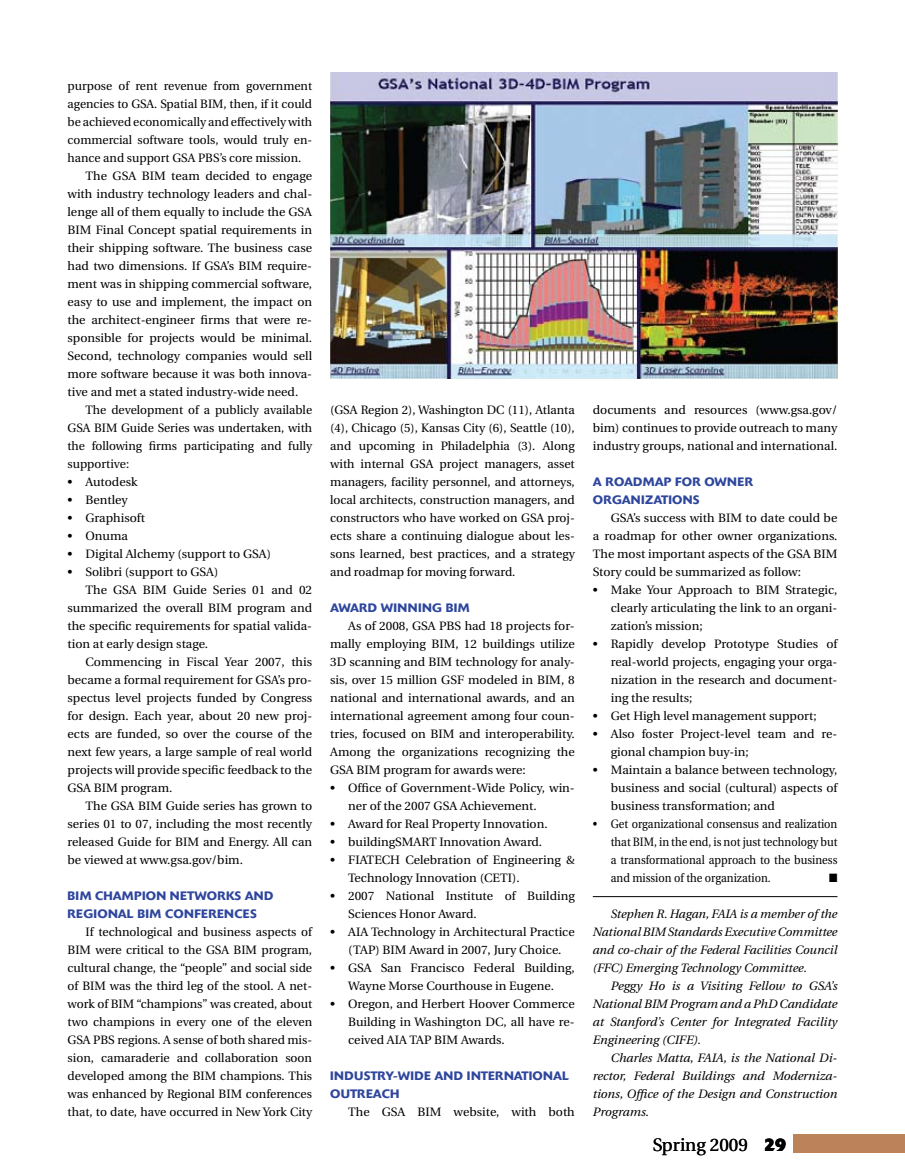
<style>
.page{position:relative;width:905px;height:1175px;background:#fff}
.page>*{position:absolute;margin:0;border:0;box-sizing:border-box;transform-origin:0 0}
.t1{font:18px "Utopia";color:#000}
.t2{font:12.15px/18px "Utopia";color:#000;text-align:justify}
.t3{font:italic 12.15px/18px "Utopia";color:#000;text-align:justify}
.t4{font:12.15px/18px "Utopia";color:#000;text-align:justify;scale:.91 1}
.t5{font:500 12.15px/18px "Delta";letter-spacing:.02em;color:#2e469d}
.t6{font:12.15px "Zapf Dingbats ITC";color:#000;scale:.91 1}
.s1{font-family:"Delta";font-weight:700}
</style>
<div class="page">
<div style="left:794px;top:1134px;width:110px;height:18px;background:#bc835b"></div>
<img style="left:330px;top:72px;width:507px;height:306px">
<hr style="left:592px;top:896px;width:245px;height:1px;background:#000">
<p class="t2" style="left:68px;top:77px;width:246px">purpose of rent revenue from government</p>
<p class="t2" style="left:68px;top:95px;width:246px">agencies to GSA. Spatial BIM, then, if it could</p>
<p class="t2" style="left:68px;top:113px;width:246px">be achieved economically and effectively with</p>
<p class="t2" style="left:68px;top:131px;width:246px">commercial software tools, would truly en-</p>
<p class="t2" style="left:68px;top:149px;width:235px">hance and support GSA PBS’s core mission.</p>
<p class="t2" style="left:86px;top:167px;width:228px">The GSA BIM team decided to engage</p>
<p class="t2" style="left:68px;top:185px;width:246px">with industry technology leaders and chal-</p>
<p class="t2" style="left:68px;top:203px;width:246px">lenge all of them equally to include the GSA</p>
<p class="t2" style="left:68px;top:221px;width:246px">BIM Final Concept spatial requirements in</p>
<p class="t2" style="left:68px;top:239px;width:246px">their shipping software. The business case</p>
<p class="t2" style="left:68px;top:257px;width:246px">had two dimensions. If GSA’s BIM require-</p>
<p class="t2" style="left:68px;top:275px;width:246px">ment was in shipping commercial software,</p>
<p class="t2" style="left:68px;top:293px;width:246px">easy to use and implement, the impact on</p>
<p class="t2" style="left:68px;top:311px;width:246px">the architect-engineer firms that were re-</p>
<p class="t2" style="left:68px;top:329px;width:246px">sponsible for projects would be minimal.</p>
<p class="t2" style="left:68px;top:347px;width:246px">Second, technology companies would sell</p>
<p class="t2" style="left:68px;top:365px;width:246px">more software because it was both innova-</p>
<p class="t2" style="left:68px;top:383px;width:232px">tive and met a stated industry-wide need.</p>
<p class="t2" style="left:86px;top:401px;width:228px">The development of a publicly available</p>
<p class="t2" style="left:67px;top:419px;width:246px">GSA BIM Guide Series was undertaken, with</p>
<p class="t2" style="left:67px;top:437px;width:246px">the following firms participating and fully</p>
<p class="t2" style="left:67px;top:455px;width:63px">supportive:</p>
<p class="t2" style="left:68px;top:473px;width:72px">• Autodesk</p>
<p class="t2" style="left:68px;top:491px;width:62px">• Bentley</p>
<p class="t2" style="left:68px;top:509px;width:79px">• Graphisoft</p>
<p class="t2" style="left:68px;top:527px;width:62px">• Onuma</p>
<p class="t2" style="left:68px;top:545px;width:205px">• Digital Alchemy (support to GSA)</p>
<p class="t2" style="left:68px;top:563px;width:152px">• Solibri (support to GSA)</p>
<p class="t2" style="left:86px;top:581px;width:228px">The GSA BIM Guide Series 01 and 02</p>
<p class="t2" style="left:68px;top:599px;width:246px">summarized the overall BIM program and</p>
<p class="t2" style="left:68px;top:617px;width:246px">the specific requirements for spatial valida-</p>
<p class="t2" style="left:68px;top:635px;width:142px">tion at early design stage.</p>
<p class="t2" style="left:86px;top:653px;width:228px">Commencing in Fiscal Year 2007, this</p>
<p class="t2" style="left:68px;top:671px;width:246px">became a formal requirement for GSA’s pro-</p>
<p class="t2" style="left:68px;top:689px;width:246px">spectus level projects funded by Congress</p>
<p class="t2" style="left:68px;top:707px;width:246px">for design. Each year, about 20 new proj-</p>
<p class="t2" style="left:68px;top:725px;width:246px">ects are funded, so over the course of the</p>
<p class="t2" style="left:68px;top:743px;width:246px">next few years, a large sample of real world</p>
<p class="t2" style="left:68px;top:761px;width:246px">projects will provide specific feedback to the</p>
<p class="t2" style="left:68px;top:779px;width:106px">GSA BIM program.</p>
<p class="t2" style="left:86px;top:797px;width:228px">The GSA BIM Guide series has grown to</p>
<p class="t2" style="left:68px;top:815px;width:246px">series 01 to 07, including the most recently</p>
<p class="t2" style="left:68px;top:833px;width:246px">released Guide for BIM and Energy. All can</p>
<p class="t2" style="left:68px;top:851px;width:177px">be viewed at www.gsa.gov/bim.</p>
<p class="t5" style="left:68px;top:887px;width:205px">BIM CHAM PION NETWORKS AND<br>REGIONAL BIM CONFERENCES</p>
<p class="t2" style="left:68px;top:923px;width:246px;text-indent:18px">If technological and business aspects of BIM were critical to the GSA BIM program, cultural change, the “people” and social side of BIM was the third leg of the stool. A net&shy;work of BIM “champions” was created, about two champions in every one of the eleven GSA PBS regions. A sense of both shared mis&shy;sion, camaraderie and collaboration soon developed among the BIM champions. This was enhanced by Regional BIM conferences that, to date, have occurred in New York City</p>
<p class="t2" style="left:330px;top:401px;width:246px">(GSA Region 2), Washington DC (11), Atlanta (4), Chicago (5), Kansas City (6), Seattle (10), and upcoming in Philadelphia (3). Along with internal GSA project managers, asset managers, facility personnel, and attorneys, local architects, construction managers, and constructors who have worked on GSA proj&shy;ects share a continuing dialogue about les&shy;sons learned, best practices, and a strategy and roadmap for moving forward.</p>
<p class="t5" style="left:330px;top:599px;width:141px">AWARD WINNING BIM</p>
<p class="t2" style="left:330px;top:617px;width:246px;text-indent:18px">As of 2008, GSA PBS had 18 projects for&shy;mally employing BIM, 12 buildings utilize 3D scanning and BIM technology for analy&shy;sis, over 15 million GSF modeled in BIM, 8 national and international awards, and an international agreement among four coun&shy;tries, focused on BIM and interoperability.<br>Among the organizations recognizing the GSA BIM program for awards were:</p>
<p class="t2" style="left:348px;top:779px;width:228px;text-indent:-18px">• Office of Government-Wide Policy, win&shy;ner of the 2007 GSA Achievement.</p>
<p class="t2" style="left:330px;top:815px;width:219px">• Award for Real Property Innovation.</p>
<p class="t2" style="left:330px;top:833px;width:213px">• buildingSMART Innovation Award.</p>
<p class="t2" style="left:348px;top:851px;width:228px;text-indent:-18px">• FIATECH Celebration of Engineering &amp;<br>Technology Innovation (CETI).</p>
<p class="t2" style="left:348px;top:887px;width:228px;text-indent:-18px">• 2007 National Institute of Building<br>Sciences Honor Award.</p>
<p class="t2" style="left:330px;top:923px;width:246px;text-align:center">• AIA Technology in Architectural Practice (TAP) BIM Award in 2007, Jury Choice.</p>
<p class="t2" style="left:330px;top:959px;width:246px;text-align:center">• GSA San Francisco Federal Building,<br>Wayne Morse Courthouse in Eugene.</p>
<p class="t2" style="left:348px;top:995px;width:228px;text-indent:-18px">• Oregon, and Herbert Hoover Commerce Building in Washington DC, all have re&shy;ceived AIA TAP BIM Awards.</p>
<p class="t5" style="left:330px;top:1067px;width:240px">IND USTRY-WID E AND INTERNATIONAL<br>OUTREACH</p>
<p class="t2" style="left:348px;top:1103px;width:228px">The GSA BIM website, with both</p>
<p class="t2" style="left:592px;top:401px;width:246px">documents and resources (www.gsa.gov/ bim) continues to provide outreach to many industry groups, national and international.</p>
<p class="t5" style="left:592px;top:473px;width:43px">A ROADMA</p>
<p class="t5" style="left:592px;top:473px;width:162px;text-indent:71px">P FOR OWNER<br>ORGANIZATIONS</p>
<p class="t2" style="left:592px;top:509px;width:246px;text-indent:18px">GSA’s success with BIM to date could be a roadmap for other owner organizations.<br>The most important aspects of the GSA BIM Story could be summarized as follow:</p>
<p class="t2" style="left:610px;top:581px;width:228px;text-indent:-18px">• Make Your Approach to BIM Strategic, clearly articulating the link to an organi&shy;zation’s mission;</p>
<p class="t2" style="left:610px;top:635px;width:228px;text-indent:-18px">• Rapidly develop Prototype Studies of real-world projects, engaging your orga&shy;nization in the research and document&shy;ing the results;</p>
<p class="t2" style="left:592px;top:707px;width:225px">• Get High level management support;</p>
<p class="t2" style="left:610px;top:725px;width:228px;text-indent:-18px">• Also foster Project-level team and re&shy;gional champion buy-in;</p>
<p class="t2" style="left:610px;top:761px;width:228px;text-indent:-18px">• Maintain a balance between technology, business and social (cultural) aspects of business transformation; and</p>
<p class="t4" style="left:610px;top:815px;width:250px;text-indent:-18px">• Get organizational consensus and realization that BIM, in the end, is not just technology but a transformational approach to the business and mission of the organization.</p>
<p class="t6" style="left:829px;top:872px;width:11px">■</p>
<p class="t3" style="left:593px;top:905px;width:246px;text-indent:18px">Stephen R. Hagan, FAIA is a member of the National BIM Standards Executive Committee and co-chair of the Federal Facilities Council (FFC) Emerging Technology Committee.</p>
<p class="t3" style="left:593px;top:977px;width:246px;text-indent:18px">Peggy Ho is a Visiting Fellow to GSA’s National BIM Program and a PhD Candidate at Stanford’s Center for Integrated Facility Engineering (CIFE).</p>
<p class="t3" style="left:593px;top:1049px;width:246px;text-indent:18px">Charles Matta, FAIA, is the National Di&shy;rector, Federal Buildings and Moderniza&shy;tions, Office of the Design and Construction Programs.</p>
<h1 class="t1" style="left:652px;top:1134px;width:135px">Spring 2009 <span class="s1">29</span></h1>
</div>
